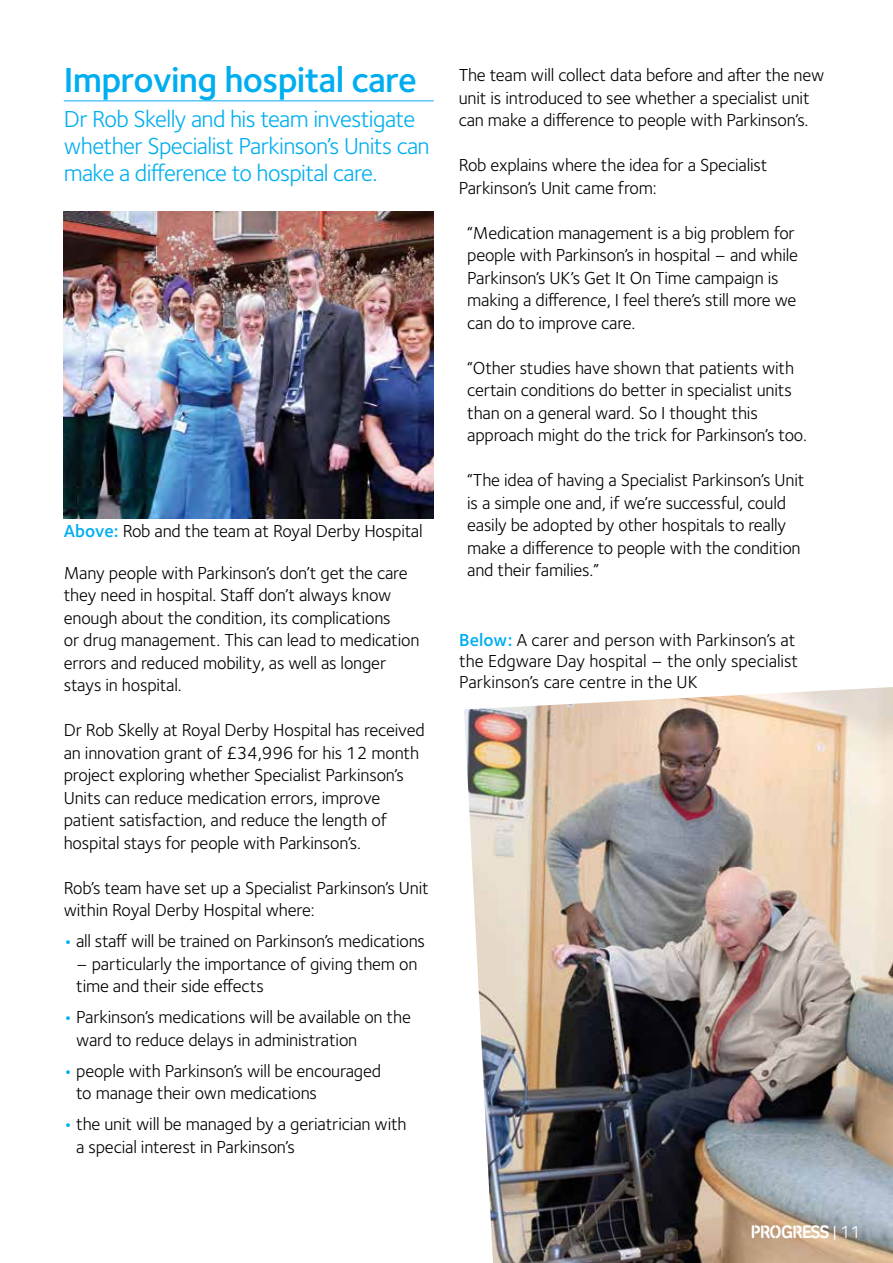
<style>
.page{position:relative;width:893px;height:1263px;background:#fff}
.page>*{position:absolute;margin:0;border:0;box-sizing:border-box;transform-origin:0 0}
.t1{font:600 36px "Foundry Sterling";letter-spacing:-.02em;color:#00aeef}
.t2{font:24px/27px "Foundry Sterling";letter-spacing:-.025em;color:#00aeef}
.t3{font:18px/22.5px "Foundry Sterling";letter-spacing:-.01em;color:#000}
.t4{font:18px "Parkinsons UK Stencil";letter-spacing:-.03em;color:#fff}
.s1{font-weight:600;color:#00aeef}
.s2{font-family:"Foundry Sterling"}
</style>
<div class="page">
<hr style="left:64px;top:100px;width:370px;height:1px;background:#00aeef">
<img style="left:464px;top:687px;width:429px;height:576px">
<img style="left:64px;top:211px;width:370px;height:308px">
<h1 class="t1" style="left:64px;top:59px;width:355px">Improving hospital care</h1>
<h2 class="t2" style="left:64px;top:106px;width:367px">Dr Rob Skelly and his team investigate whether Specialist Parkinson’s Units can make a difference to hospital care.</h2>
<p class="t3" style="left:64px;top:520px;width:360px"><span class="s1">Above:</span> Rob and the team at Royal Derby Hospital</p>
<p class="t3" style="left:64px;top:561px;width:357px">Many people with Parkinson’s don’t get the care they need in hospital. Staff don’t always know enough about the condition, its complications<br>or drug management. This can lead to medication errors and reduced mobility, as well as longer stays in hospital.</p>
<p class="t3" style="left:64px;top:719px;width:363px">Dr Rob Skelly at Royal Derby Hospital has received an innovation grant of £34,996 for his 12 month project exploring whether Specialist Parkinson’s Units can reduce medication errors, improve patient satisfaction, and reduce the length of hospital stays for people with Parkinson’s.</p>
<p class="t3" style="left:64px;top:876px;width:366px">Rob’s team have set up a Specialist Parkinson’s Unit within Royal Derby Hospital where:</p>
<p class="t3" style="left:64px;top:930px;width:363px"><span class="s1">•</span> all staff will be trained on Parkinson’s medications</p>
<p class="t3" style="left:76px;top:952px;width:343px">– particularly the importance of giving them on time and their side effects</p>
<p class="t3" style="left:76px;top:1006px;width:336px;text-indent:-12px"><span class="s1">•</span> Parkinson’s medications will be available on the ward to reduce delays in administration</p>
<p class="t3" style="left:76px;top:1059px;width:306px;text-indent:-12px"><span class="s1">•</span> people with Parkinson’s will be encouraged to manage their own medications</p>
<p class="t3" style="left:76px;top:1113px;width:332px;text-indent:-12px"><span class="s1">•</span> the unit will be managed by a geriatrician with a special interest in Parkinson’s</p>
<p class="t3" style="left:459px;top:64px;width:367px">The team will collect data before and after the new unit is introduced to see whether a specialist unit can make a difference to people with Parkinson’s.</p>
<p class="t3" style="left:459px;top:154px;width:310px">Rob explains where the idea for a Specialist<br>Parkinson’s Unit came from:</p>
<p class="t3" style="left:467px;top:221px;width:332px">“Medication management is a big problem for people with Parkinson’s in hospital – and while Parkinson’s UK’s Get It On Time campaign is making a difference, I feel there’s still more we can do to improve care.</p>
<p class="t3" style="left:467px;top:356px;width:341px">“Other studies have shown that patients with certain conditions do better in specialist units than on a general ward. So I thought this approach might do the trick for Parkinson’s too.</p>
<p class="t3" style="left:467px;top:469px;width:339px">“The idea of having a Specialist Parkinson’s Unit is a simple one and, if we’re successful, could easily be adopted by other hospitals to really make a difference to people with the condition and their families.”</p>
<p class="t3" style="left:459px;top:629px;width:341px;line-height:21px"><span class="s1">Below:</span> A carer and person with Parkinson’s at the Edgware Day hospital – the only specialist<br>Parkinson’s care centre in the UK</p>
<p class="t4" style="left:751px;top:1221px;width:112px">PROGRESS <span class="s2">| 11</span></p>
</div>
